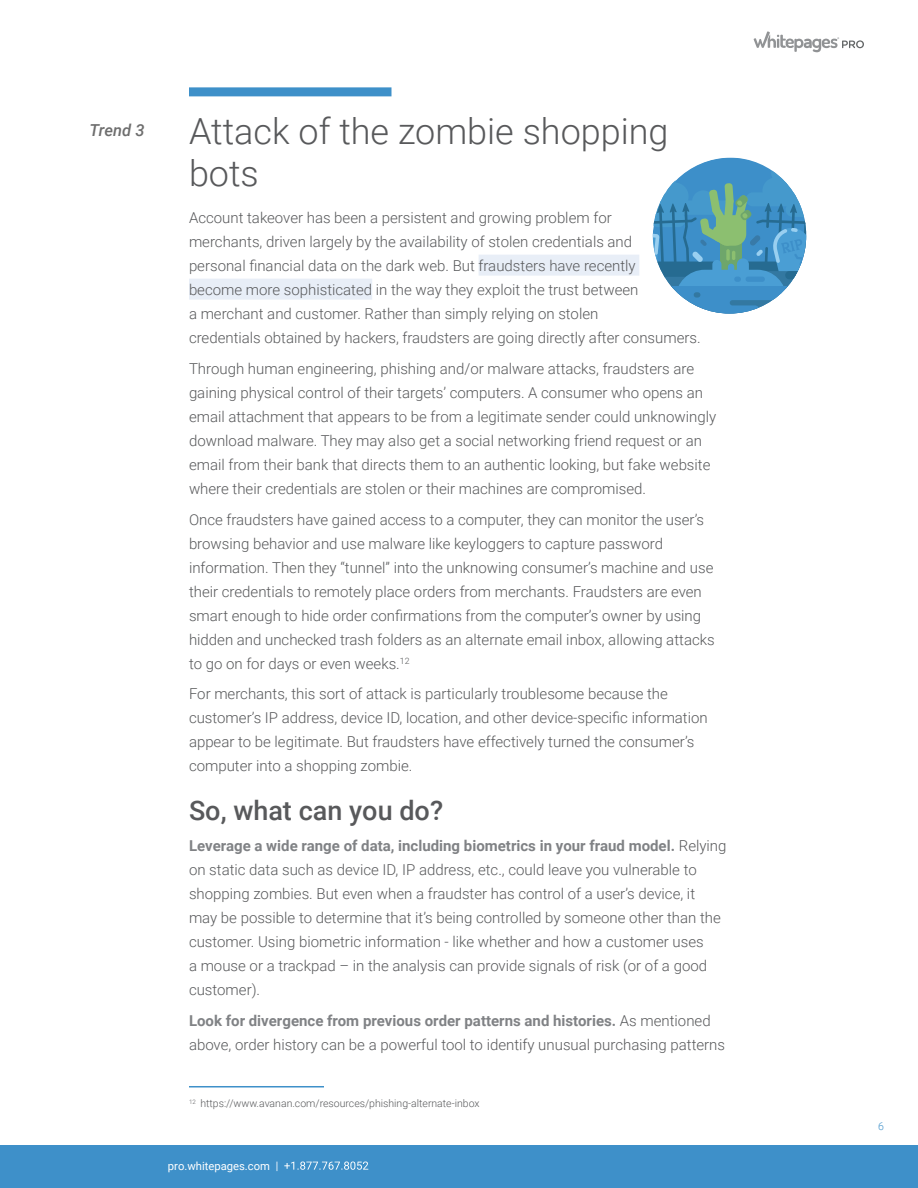
<style>
.page{position:relative;width:918px;height:1188px;background:#fff}
.page>*{position:absolute;margin:0;border:0;box-sizing:border-box;transform-origin:0 0}
.t1{font:300 36px/42px "Roboto";color:#58595b}
.t2{font:500 27px "Roboto";color:#58595b}
.t3{font:italic 500 16.5px "Roboto";color:#6e6e6e}
.t4{font:300 15px/24px "Roboto";color:#58595b}
.t5{font:11.25px "Roboto";color:#fff}
.t6{font:300 10.5px "Roboto";color:#58595b}
.t7{font:300 10.5px "Roboto";color:#3e90c9}
.s1{font-weight:700;color:#808285}
</style>
<div class="page">
<svg style="left:754px;top:31px;width:110px;height:21px"></svg>
<div style="left:0;top:1145px;width:918px;height:43px;background:#3e90c9"></div>
<svg style="left:277px;top:1162px;width:91px;height:9px"></svg>
<div style="left:189px;top:87px;width:203px;height:9px;background:#3e90c9"></div>
<hr style="left:189px;top:1086px;width:135px;height:1px;background:#3e90c9">
<div style="left:479px;top:255px;width:160px;height:21px;background:#e8eef7"></div>
<div style="left:189px;top:279px;width:183px;height:21px;background:#e8eef7"></div>
<svg style="left:653px;top:158px;width:153px;height:156px"></svg>
<p class="t3" style="left:90px;top:119px;width:56px">Trend 3</p>
<h1 class="t1" style="left:189px;top:109px;width:481px">Attack of the zombie shopping bots</h1>
<p class="t4" style="left:189px;top:205px;width:513px">Account takeover has been a persistent and growing problem for<br>merchants, driven largely by the availability of stolen credentials and<br>personal financial data on the dark web. But fraudsters have recently<br>become more sophisticated in the way they exploit the trust between<br>a merchant and customer. Rather than simply relying on stolen<br>credentials obtained by hackers, fraudsters are going directly after consumers.</p>
<p class="t4" style="left:189px;top:356px;width:529px">Through human engineering, phishing and/or malware attacks, fraudsters are gaining physical control of their targets’ computers. A consumer who opens an email attachment that appears to be from a legitimate sender could unknowingly download malware. They may also get a social networking friend request or an email from their bank that directs them to an authentic looking, but fake website where their credentials are stolen or their machines are compromised.</p>
<p class="t4" style="left:189px;top:507px;width:527px">Once fraudsters have gained access to a computer, they can monitor the user’s browsing behavior and use malware like keyloggers to capture password information. Then they “tunnel” into the unknowing consumer’s machine and use their credentials to remotely place orders from merchants. Fraudsters are even smart enough to hide order confirmations from the computer’s owner by using hidden and unchecked trash folders as an alternate email inbox, allowing attacks to go on for days or even weeks.<sup>12</sup></p>
<p class="t4" style="left:189px;top:682px;width:520px">For merchants, this sort of attack is particularly troublesome because the customer’s IP address, device ID, location, and other device-specific information appear to be legitimate. But fraudsters have effectively turned the consumer’s computer into a shopping zombie.</p>
<h2 class="t2" style="left:189px;top:792px;width:256px">So, what can you do?</h2>
<p class="t4" style="left:189px;top:833px;width:539px"><span class="s1">Leverage a wide range of data, including biometrics in your fraud model.</span> Relying on static data such as device ID, IP address, etc., could leave you vulnerable to shopping zombies. But even when a fraudster has control of a user’s device, it may be possible to determine that it’s being controlled by someone other than the customer. Using biometric information - like whether and how a customer uses<br>a mouse or a trackpad – in the analysis can provide signals of risk (or of a good customer).</p>
<p class="t4" style="left:189px;top:1008px;width:538px"><span class="s1">Look for divergence from previous order patterns and histories.</span> As mentioned above, order history can be a powerful tool to identify unusual purchasing patterns</p>
<p class="t6" style="left:189px;top:1096px;width:292px"><sup>12</sup> https://www.avanan.com/resources/phishing-alternate-inbox</p>
<p class="t5" style="left:168px;top:1158px;width:104px">pro.whitepages.com</p>
<p class="t7" style="left:878px;top:1119px;width:7px">6</p>
</div>
